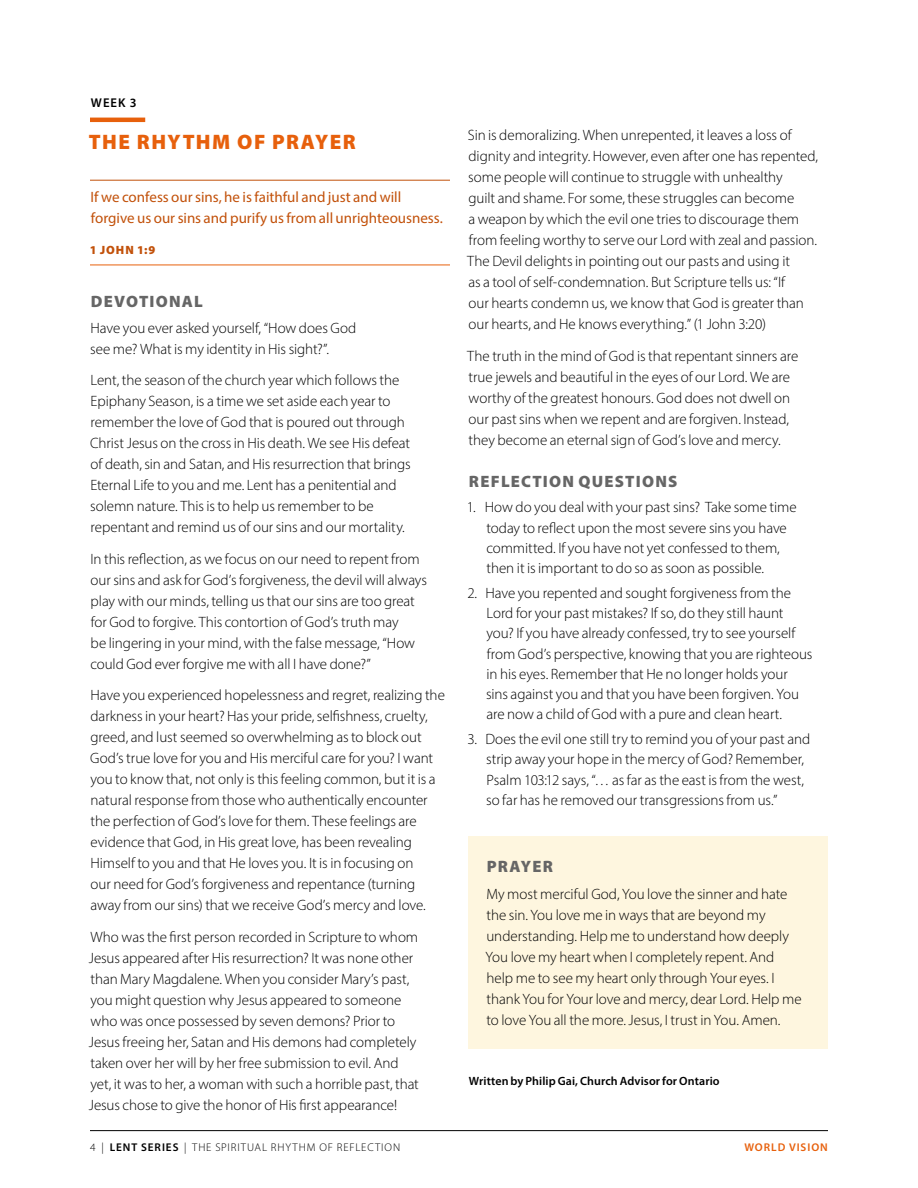
<style>
.page{position:relative;width:918px;height:1188px;background:#fff}
.page>*{position:absolute;margin:0;border:0;box-sizing:border-box;transform-origin:0 0}
.H_Heading{font:900 21px "Myriad Pro";letter-spacing:.075em;color:#e7600c}
.H_Section_Subhead{font:900 16.5px "Myriad Pro";letter-spacing:.075em;color:#666}
.P_Body_Text__Sans{font:300 15px/21px "Myriad Pro";letter-spacing:-.005em;color:#000}
.P_Bullets__Sans{font:300 15px/20.2px "Myriad Pro";letter-spacing:-.005em;color:#000}
.P_Scripture{font:15px/21px "Myriad Pro";color:#c2510a}
.H_Week{font:600 12.75px "Myriad Pro";color:#000}
.P_Acknowledgment{font:600 12px "Myriad Pro";letter-spacing:.01em;color:#000}
.P_Scripture_Chapter{font:900 12px "Myriad Pro";color:#c2510a}
.P_Page_Number{font:300 11.25px "Myriad Pro";letter-spacing:.08em;color:#000}
.P_Page_Number-2{font:600 11.25px "Myriad Pro";letter-spacing:.085em;color:#e7600c}
.s1{font-weight:600}
</style>
<div class="page">
<hr style="left:90px;top:118px;width:55px;height:4px;background:#e7600c">
<hr style="left:90px;top:180px;width:360px;height:1px;background:#c2510a">
<hr style="left:90px;top:265px;width:360px;height:1px;background:#e7600c">
<div style="left:468px;top:836px;width:360px;height:61px;background:#fef6df"></div>
<div style="left:468px;top:863px;width:360px;height:186px;background:#fef6df"></div>
<hr style="left:90px;top:1130px;width:738px;height:1px;background:#000">
<p class="H_Week" style="left:91px;top:95px;width:47px">WEEK 3</p>
<p class="H_Heading" style="left:89px;top:128px;width:268px">THE RHYTHM OF PRAYER</p>
<p class="P_Scripture" style="left:91px;top:186px;width:354px">If we confess our sins, he is faithful and just and will forgive us our sins and purify us from all unrighteousness.</p>
<p class="P_Scripture_Chapter" style="left:90px;top:242px;width:67px">1 JOHN 1:9</p>
<p class="H_Section_Subhead" style="left:91px;top:290px;width:113px">DEVOTIONAL</p>
<p class="P_Body_Text__Sans" style="left:90px;top:317px;width:268px">Have you ever asked yourself, “How does God see me? What is my identity in His sight?”.</p>
<p class="P_Body_Text__Sans" style="left:90px;top:370px;width:322px">Lent, the season of the church year which follows the Epiphany Season, is a time we set aside each year to remember the love of God that is poured out through Christ Jesus on the cross in His death. We see His defeat of death, sin and Satan, and His resurrection that brings Eternal Life to you and me. Lent has a penitential and solemn nature. This is to help us remember to be repentant and remind us of our sins and our mortality.</p>
<p class="P_Body_Text__Sans" style="left:90px;top:548px;width:338px">In this reflection, as we focus on our need to repent from our sins and ask for God’s forgiveness, the devil will always play with our minds, telling us that our sins are too great for God to forgive. This contortion of God’s truth may<br>be lingering in your mind, with the false message, “How could God ever forgive me with all I have done?”</p>
<p class="P_Body_Text__Sans" style="left:90px;top:685px;width:356px">Have you experienced hopelessness and regret, realizing the darkness in your heart? Has your pride, selfishness, cruelty, greed, and lust seemed so overwhelming as to block out God’s true love for you and His merciful care for you? I want you to know that, not only is this feeling common, but it is a natural response from those who authentically encounter the perfection of God’s love for them. These feelings are evidence that God, in His great love, has been revealing Himself to you and that He loves you. It is in focusing on<br>our need for God’s forgiveness and repentance (turning away from our sins) that we receive God’s mercy and love.</p>
<p class="P_Body_Text__Sans" style="left:89px;top:926px;width:332px">Who was the first person recorded in Scripture to whom Jesus appeared after His resurrection? It was none other than Mary Magdalene. When you consider Mary’s past, you might question why Jesus appeared to someone who was once possessed by seven demons? Prior to Jesus freeing her, Satan and His demons had completely taken over her will by her free submission to evil. And yet, it was to her, a woman with such a horrible past, that Jesus chose to give the honor of His first appearance!</p>
<p class="P_Body_Text__Sans" style="left:467px;top:125px;width:352px">Sin is demoralizing. When unrepented, it leaves a loss of dignity and integrity. However, even after one has repented, some people will continue to struggle with unhealthy<br>guilt and shame. For some, these struggles can become<br>a weapon by which the evil one tries to discourage them from feeling worthy to serve our Lord with zeal and passion.<br>The Devil delights in pointing out our pasts and using it<br>as a tool of self-condemnation. But Scripture tells us: “If<br>our hearts condemn us, we know that God is greater than our hearts, and He knows everything.” (1 John 3:20)</p>
<p class="P_Body_Text__Sans" style="left:467px;top:345px;width:332px">The truth in the mind of God is that repentant sinners are true jewels and beautiful in the eyes of our Lord. We are worthy of the greatest honours. God does not dwell on our past sins when we repent and are forgiven. Instead, they become an eternal sign of God’s love and mercy.</p>
<p class="H_Section_Subhead" style="left:469px;top:470px;width:210px">REFLECTION QUESTIONS</p>
<p class="P_Bullets__Sans" style="left:486px;top:497px;width:312px;text-indent:-20px">1. How do you deal with your past sins? Take some time today to reflect upon the most severe sins you have committed. If you have not yet confessed to them, then it is important to do so as soon as possible.</p>
<p class="P_Bullets__Sans" style="left:486px;top:582px;width:328px;text-indent:-19px">2. Have you repented and sought forgiveness from the Lord for your past mistakes? If so, do they still haunt you? If you have already confessed, try to see yourself from God’s perspective, knowing that you are righteous in his eyes. Remember that He no longer holds your sins against you and that you have been forgiven. You are now a child of God with a pure and clean heart.</p>
<p class="P_Bullets__Sans" style="left:486px;top:729px;width:326px;text-indent:-19px">3. Does the evil one still try to remind you of your past and strip away your hope in the mercy of God? Remember, Psalm 103:12 says, “… as far as the east is from the west, so far has he removed our transgressions from us.”</p>
<p class="H_Section_Subhead" style="left:487px;top:856px;width:68px">PRAYER</p>
<p class="P_Body_Text__Sans" style="left:486px;top:883px;width:317px">My most merciful God, You love the sinner and hate the sin. You love me in ways that are beyond my understanding. Help me to understand how deeply You love my heart when I completely repent. And help me to see my heart only through Your eyes. I thank You for Your love and mercy, dear Lord. Help me to love You all the more. Jesus, I trust in You. Amen.</p>
<p class="P_Acknowledgment" style="left:469px;top:1073px;width:252px">Written by Philip Gai, Church Advisor for Ontario</p>
<p class="P_Page_Number" style="left:90px;top:1141px;width:312px">4 | <span class="s1">LENT SERIES</span> | THE SPIRITUAL RHYTHM OF REFLECTION</p>
<p class="P_Page_Number-2" style="left:744px;top:1141px;width:85px">WORLD VISION</p>
</div>
